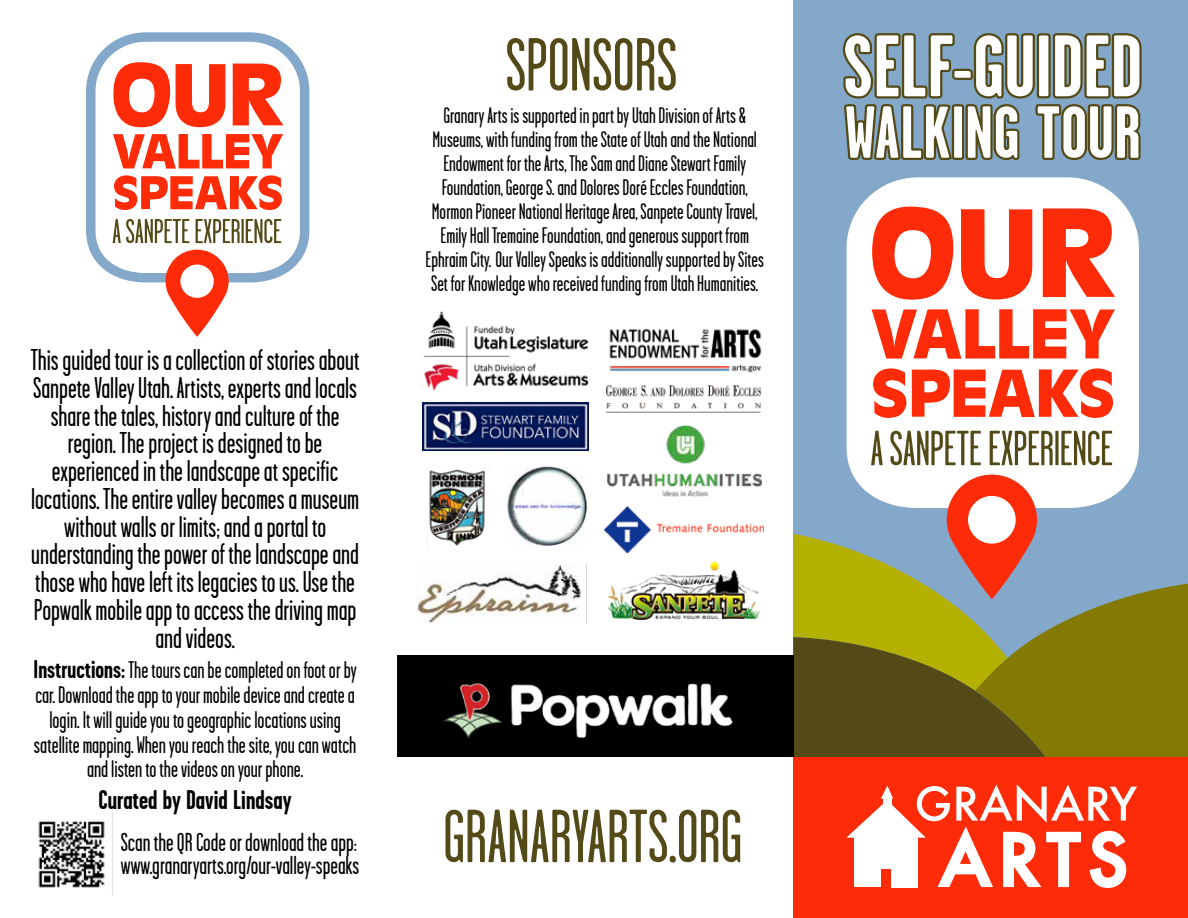
<style>
.page{position:relative;width:1188px;height:918px;background:#fff}
.page>*{position:absolute;margin:0;border:0;box-sizing:border-box;transform-origin:0 0}
.t1{font:700 87px "Garage Gothic";letter-spacing:.005em;color:#fff}
.t2{font:75px "Garage Gothic";letter-spacing:-.005em;color:#544a17}
.t3{font:700 73.5px "Garage Gothic";letter-spacing:.005em;color:#fff}
.t4{font:30px/27.8px "Garage Gothic";color:#000;text-align:center}
.t5{font:700 27px "Garage Gothic";color:#000}
.t6{font:25.95px "Garage Gothic";color:#000}
.t7{font:24px/24.8px "Garage Gothic";color:#000;text-align:center}
.t8{font:22.5px/24px "Garage Gothic";color:#000;text-align:center}
.s1{font-weight:700;font-size:25.5px}
</style>
<div class="page">
<div style="left:793px;top:0;width:395px;height:766px;background:#84a8ca"></div>
<div style="left:847px;top:300px;width:292px;height:175px;background:#fff"></div>
<div style="left:397px;top:656px;width:396px;height:101px;background:#000"></div>
<img style="left:443px;top:683px;width:290px;height:55px">
<svg style="left:872px;top:309px;width:243px;height:50px"></svg>
<svg style="left:873px;top:368px;width:33px;height:50px"></svg>
<svg style="left:912px;top:368px;width:201px;height:50px"></svg>
<svg style="left:871px;top:431px;width:12px;height:34px"></svg>
<svg style="left:890px;top:431px;width:91px;height:34px"></svg>
<svg style="left:990px;top:431px;width:122px;height:34px"></svg>
<svg style="left:793px;top:475px;width:395px;height:282px"></svg>
<div style="left:968px;top:496px;width:48px;height:48px;background:#fff;border-radius:50%"></div>
<svg style="left:86px;top:32px;width:223px;height:250px"></svg>
<svg style="left:113px;top:62px;width:57px;height:65px"></svg>
<svg style="left:176px;top:64px;width:49px;height:63px"></svg>
<svg style="left:233px;top:64px;width:50px;height:61px"></svg>
<svg style="left:113px;top:134px;width:170px;height:35px"></svg>
<svg style="left:114px;top:175px;width:168px;height:35px"></svg>
<svg style="left:113px;top:219px;width:76px;height:24px"></svg>
<svg style="left:195px;top:219px;width:86px;height:24px"></svg>
<svg style="left:166px;top:250px;width:63px;height:87px"></svg>
<div style="left:180px;top:265px;width:34px;height:33px;background:#fff;border-radius:50%"></div>
<div style="left:793px;top:757px;width:395px;height:161px;background:#fe2b09"></div>
<svg style="left:846px;top:784px;width:291px;height:104px"></svg>
<svg style="left:842px;top:33px;width:300px;height:267px"></svg>
<img style="left:429px;top:466px;width:61px;height:80px">
<img style="left:508px;top:466px;width:78px;height:79px">
<img style="left:605px;top:506px;width:158px;height:46px">
<img style="left:417px;top:564px;width:164px;height:60px">
<img style="left:605px;top:385px;width:157px;height:28px">
<img style="left:609px;top:328px;width:153px;height:45px">
<img style="left:608px;top:563px;width:151px;height:56px">
<img style="left:422px;top:402px;width:167px;height:49px">
<img style="left:424px;top:311px;width:165px;height:79px">
<img style="left:608px;top:425px;width:153px;height:71px">
<img style="left:38px;top:813px;width:75px;height:82px">
<p class="t4" style="left:31px;top:346px;width:330px">This guided tour is a collection of stories about Sanpete Valley Utah. Artists, experts and locals share the tales, history and culture of the region. The project is designed to be experienced in the landscape at specific locations. The entire valley becomes a museum without walls or limits; and a portal to understanding the power of the landscape and those who have left its legacies to us. Use the Popwalk mobile app to access the driving map and videos.</p>
<p class="t7" style="left:34px;top:658px;width:325px"><span class="s1">Instructions:</span> The tours can be completed on foot or by car. Download the app to your mobile device and create a login. It will guide you to geographic locations using satellite mapping. When you reach the site, you can watch and listen to the videos on your phone.</p>
<p class="t5" style="left:99px;top:785px;width:195px">Curated by David Lindsay</p>
<p class="t6" style="left:121px;top:829px;width:238px">Scan the QR Code or download the app:</p>
<p class="t6" style="left:121px;top:852px;width:240px">www.granaryarts.org/our-valley-speaks</p>
<h2 class="t2" style="left:506px;top:26px;width:173px">SPONSORS</h2>
<p class="t8" style="left:426px;top:104px;width:340px">Granary Arts is supported in part by Utah Division of Arts &amp; Museums, with funding from the State of Utah and the National Endowment for the Arts, The Sam and Diane Stewart Family Foundation, George S. and Dolores Doré Eccles Foundation, Mormon Pioneer National Heritage Area, Sanpete County Travel, Emily Hall Tremaine Foundation, and generous support from Ephraim City. Our Valley Speaks is additionally supported by Sites Set for Knowledge who received funding from Utah Humanities.</p>
<h2 class="t2" style="left:443px;top:798px;width:301px">GRANARYARTS.ORG</h2>
<h1 class="t1" style="left:843px;top:20px;width:300px">SELF-GUIDED</h1>
<h3 class="t3" style="left:845px;top:93px;width:297px">WALKING TOUR</h3>
</div>
